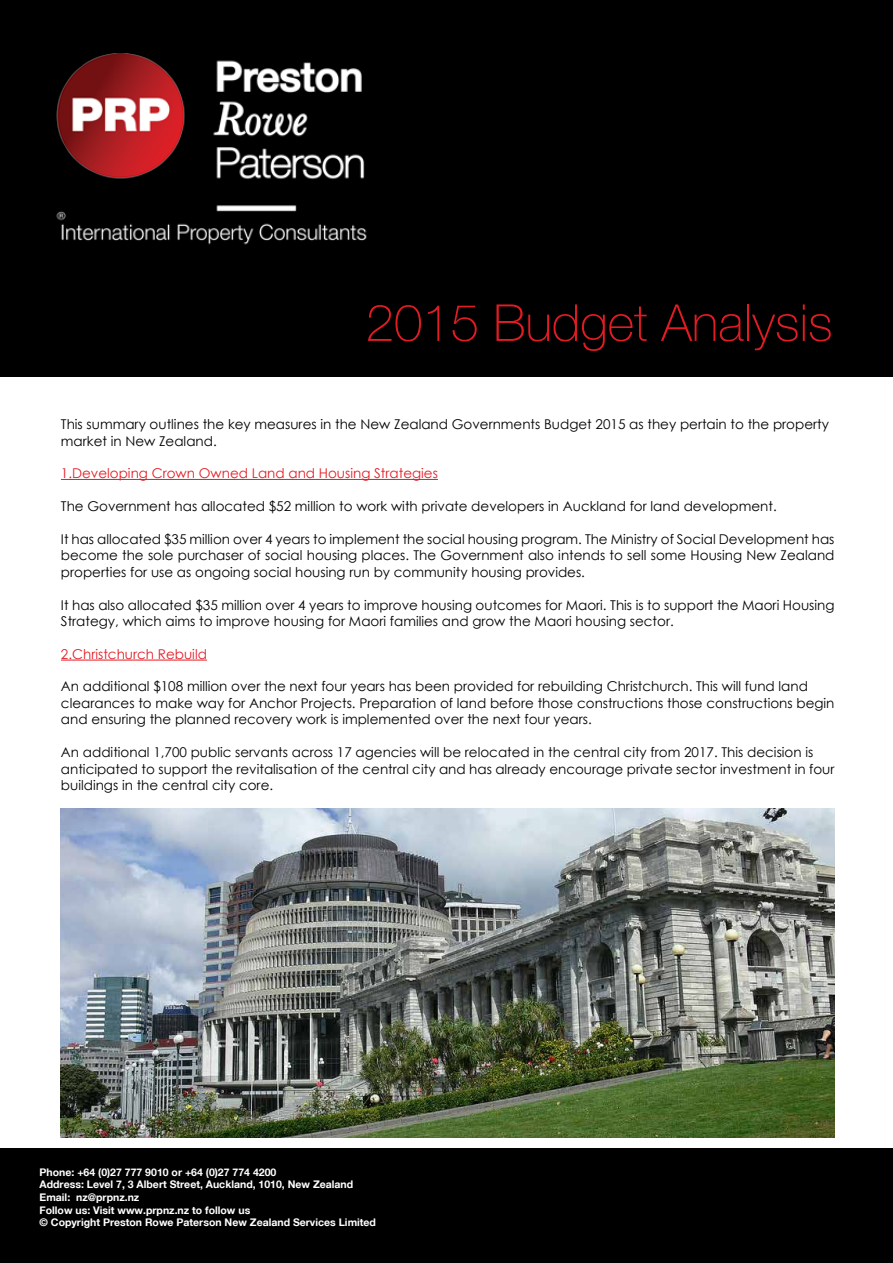
<style>
.page{position:relative;width:893px;height:1263px;background:#fff}
.page>*{position:absolute;margin:0;border:0;box-sizing:border-box;transform-origin:0 0}
.t1{font:51px "Helvetica Neue Thin 2";color:#e31b23}
.t2{font:13.5px/16.5px "Century Gothic";color:#000}
.t3{font:13.5px "Century Gothic";color:#e31b23}
.t4{font:700 10.5px/12.6px "Helvetica Neue";color:#fff}
</style>
<div class="page">
<hr style="left:61px;top:479px;width:377px;height:1px;background:#e31b23">
<hr style="left:61px;top:660px;width:146px;height:1px;background:#e31b23">
<div style="left:0;top:0;width:893px;height:376px;background:#000"></div>
<img style="left:56px;top:53px;width:311px;height:192px">
<div style="left:0;top:1149px;width:893px;height:114px;background:#000"></div>
<img style="left:61px;top:809px;width:773px;height:328px">
<h1 class="t1" style="left:366px;top:301px;width:468px">2015 Budget Analysis</h1>
<p class="t2" style="left:61px;top:416px;width:769px">This summary outlines the key measures in the New Zealand Governments Budget 2015 as they pertain to the property market in New Zealand.</p>
<p class="t3" style="left:61px;top:464px;width:378px">1.Developing Crown Owned Land and Housing Strategies</p>
<p class="t2" style="left:61px;top:497px;width:717px">The Government has allocated $52 million to work with private developers in Auckland for land development.</p>
<p class="t2" style="left:61px;top:530px;width:775px;text-align:justify">It has allocated $35 million over 4 years to implement the social housing program. The Ministry of Social Development has become the sole purchaser of social housing places. The Government also intends to sell some Housing New Zealand properties for use as ongoing social housing run by community housing provides.</p>
<p class="t2" style="left:61px;top:596px;width:775px">It has also allocated $35 million over 4 years to improve housing outcomes for Maori. This is to support the Maori Housing<br>Strategy, which aims to improve housing for Maori families and grow the Maori housing sector.</p>
<p class="t3" style="left:61px;top:644px;width:147px">2.Christchurch Rebuild</p>
<p class="t2" style="left:61px;top:678px;width:775px">An additional $108 million over the next four years has been provided for rebuilding Christchurch. This will fund land clearances to make way for Anchor Projects. Preparation of land before those constructions those constructions begin and ensuring the planned recovery work is implemented over the next four years.</p>
<p class="t2" style="left:61px;top:744px;width:775px">An additional 1,700 public servants across 17 agencies will be relocated in the central city from 2017. This decision is anticipated to support the revitalisation of the central city and has already encourage private sector investment in four buildings in the central city core.</p>
<p class="t4" style="left:40px;top:1166px;width:338px">Phone: +64 (0)27 777 9010 or +64 (0)27 774 4200<br>Address: Level 7, 3 Albert Street, Auckland, 1010, New Zealand Email: nz@prpnz.nz<br>Follow us: Visit www.prpnz.nz to follow us<br>© Copyright Preston Rowe Paterson New Zealand Services Limited</p>
</div>
